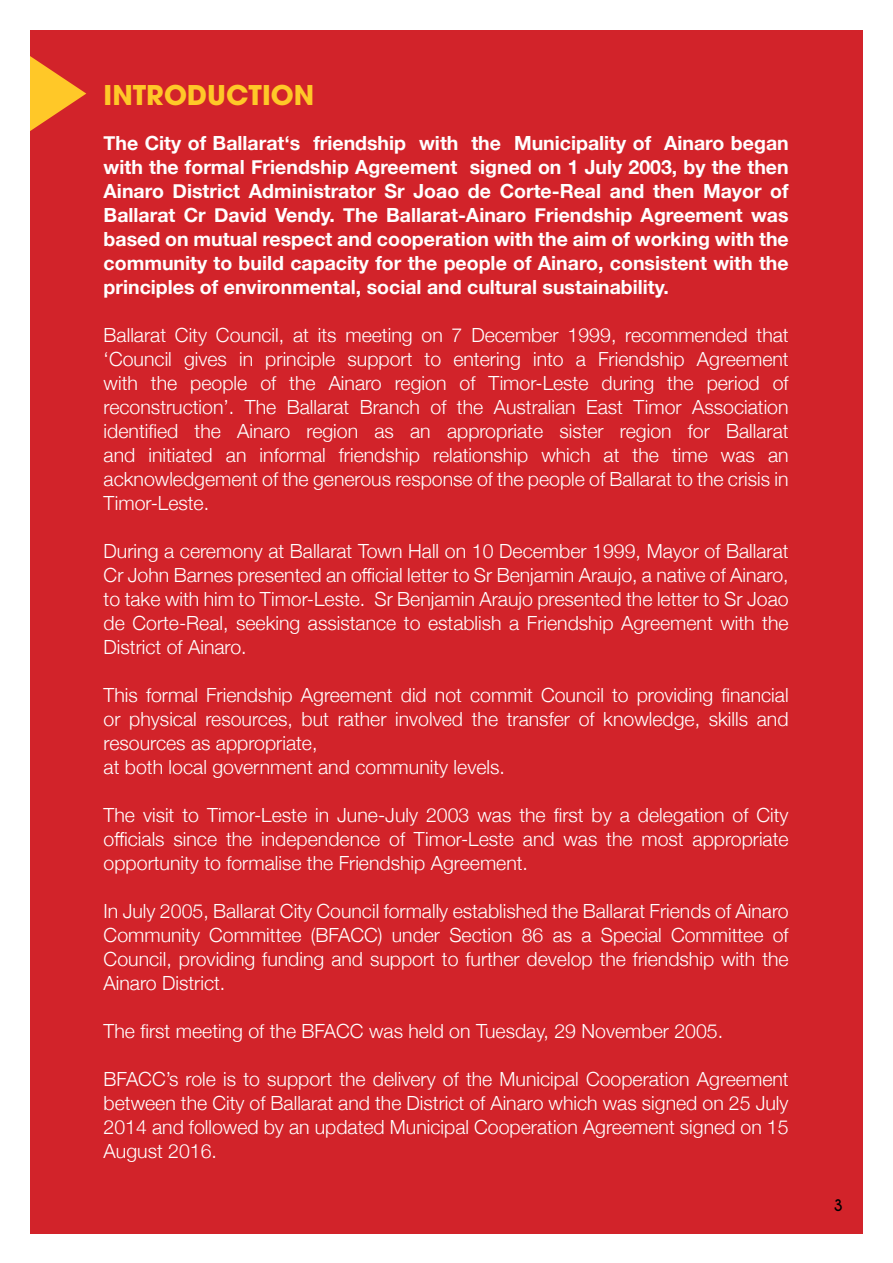
<style>
.page{position:relative;width:893px;height:1263px;background:#fff}
.page>*{position:absolute;margin:0;border:0;box-sizing:border-box;transform-origin:0 0}
.t1{font:700 27px "Avant Garde";color:#ffc828}
.t2{font:300 19.5px/24px "Helvetica Neue";color:#fff;text-align:justify}
.t3{font:700 19.5px/24px "Helvetica Neue";color:#fff;text-align:justify}
.t4{font:700 15px "Caviar Dreams";color:#000}
</style>
<div class="page">
<div style="left:30px;top:30px;width:832px;height:1203px;background:#d2232a"></div>
<svg style="left:30px;top:56px;width:56px;height:75px"></svg>
<h1 class="t1" style="left:104px;top:78px;width:212px">INTRODUCTION</h1>
<p class="t3" style="left:104px;top:132px;width:687px">The City of Ballarat‘s friendship with the Municipality of Ainaro began with the formal Friendship Agreement signed on 1 July 2003, by the then Ainaro District Administrator Sr Joao de Corte-Real and then Mayor of Ballarat Cr David Vendy. The Ballarat-Ainaro Friendship Agreement was based on mutual respect and cooperation with the aim of working with the community to build capacity for the people of Ainaro, consistent with the principles of environmental, social and cultural sustainability.</p>
<p class="t2" style="left:104px;top:322px;width:687px">Ballarat City Council, at its meeting on 7 December 1999, recommended that ‘Council gives in principle support to entering into a Friendship Agreement with the people of the Ainaro region of Timor-Leste during the period of reconstruction’. The Ballarat Branch of the Australian East Timor Association identified the Ainaro region as an appropriate sister region for Ballarat and initiated an informal friendship relationship which at the time was an acknowledgement of the generous response of the people of Ballarat to the crisis in Timor-Leste.</p>
<p class="t2" style="left:104px;top:538px;width:686px">During a ceremony at Ballarat Town Hall on 10 December 1999, Mayor of Ballarat Cr John Barnes presented an official letter to Sr Benjamin Araujo, a native of Ainaro, to take with him to Timor-Leste. Sr Benjamin Araujo presented the letter to Sr Joao de Corte-Real, seeking assistance to establish a Friendship Agreement with the District of Ainaro.</p>
<p class="t2" style="left:104px;top:682px;width:686px;text-align:left">This formal Friendship Agreement did not commit Council to providing financial or physical resources, but rather involved the transfer of knowledge, skills and resources as appropriate,<br>at both local government and community levels.</p>
<p class="t2" style="left:104px;top:802px;width:686px">The visit to Timor-Leste in June-July 2003 was the first by a delegation of City officials since the independence of Timor-Leste and was the most appropriate opportunity to formalise the Friendship Agreement.</p>
<p class="t2" style="left:104px;top:898px;width:687px">In July 2005, Ballarat City Council formally established the Ballarat Friends of Ainaro Community Committee (BFACC) under Section 86 as a Special Committee of Council, providing funding and support to further develop the friendship with the Ainaro District.</p>
<p class="t2" style="left:104px;top:1018px;width:621px">The first meeting of the BFACC was held on Tuesday, 29 November 2005.</p>
<p class="t2" style="left:104px;top:1066px;width:687px">BFACC’s role is to support the delivery of the Municipal Cooperation Agreement between the City of Ballarat and the District of Ainaro which was signed on 25 July 2014 and followed by an updated Municipal Cooperation Agreement signed on 15<br>August 2016.</p>
<p class="t4" style="left:833px;top:1196px;width:11px">3</p>
</div>
